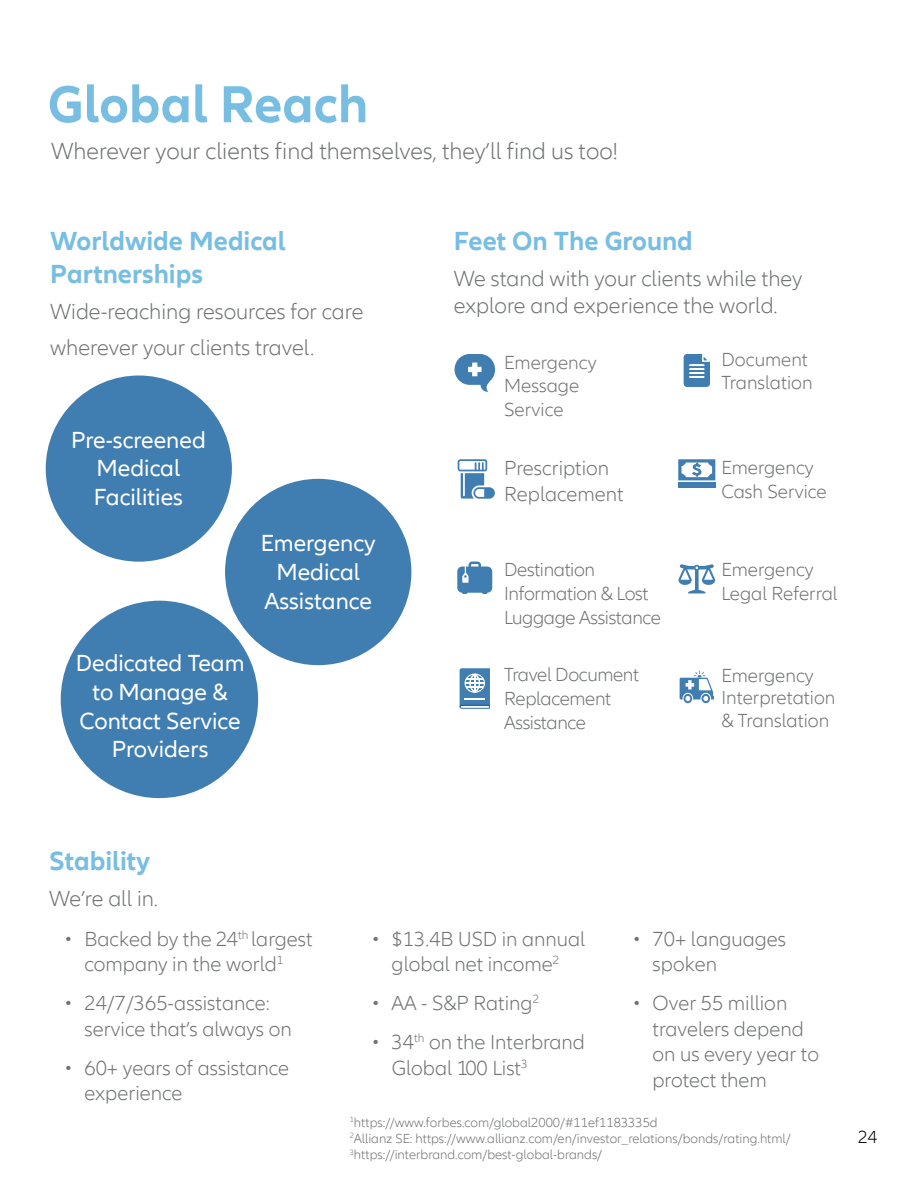
<style>
.page{position:relative;width:918px;height:1188px;background:#fff}
.page>*{position:absolute;margin:0;border:0;box-sizing:border-box;transform-origin:0 0}
.t1{font:700 54px "Allianz Neo";color:#77bee2}
.t2{font:700 27px/32.4px "Allianz Neo";color:#77bee2}
.t3{font:24px/28.8px "Allianz Neo";color:#fff;text-align:center}
.t4{font:300 24px "Allianz Neo";color:#707372}
.t5{font:300 22.5px/36px "Allianz Neo";color:#707372}
.t6{font:300 21px/25.5px "Allianz Neo";color:#707372}
.t7{font:300 19.5px/23.4px "Allianz Neo";color:#707372}
.t8{font:300 19.5px/24px "Allianz Neo";letter-spacing:-.02em;color:#707372}
.t9{font:300 18px "Allianz Neo";color:#000}
.t10{font:300 13.5px/16.2px "Allianz Neo";color:#707372}
</style>
<div class="page">
<div style="left:46px;top:375px;width:186px;height:187px;background:#407eb2;border-radius:50%"></div>
<div style="left:225px;top:479px;width:186px;height:186px;background:#407eb2;border-radius:50%"></div>
<div style="left:61px;top:601px;width:197px;height:197px;background:#407eb2;border-radius:50%"></div>
<svg style="left:455px;top:354px;width:40px;height:38px"></svg>
<svg style="left:457px;top:562px;width:35px;height:32px"></svg>
<svg style="left:680px;top:671px;width:34px;height:32px"></svg>
<svg style="left:460px;top:668px;width:30px;height:41px"></svg>
<svg style="left:678px;top:564px;width:37px;height:29px"></svg>
<hr style="left:678px;top:482px;width:37px;height:2px;background:#005399">
<hr style="left:678px;top:486px;width:37px;height:2px;background:#005399">
<svg style="left:678px;top:459px;width:37px;height:21px"></svg>
<svg style="left:458px;top:459px;width:37px;height:40px"></svg>
<svg style="left:683px;top:354px;width:27px;height:33px"></svg>
<h1 class="t1" style="left:48px;top:73px;width:322px">Global Reach</h1>
<p class="t4" style="left:51px;top:138px;width:568px">Wherever your clients find themselves, they’ll find us too!</p>
<p class="t2" style="left:50px;top:226px;width:237px">Worldwide Medical<br>Partnerships</p>
<p class="t5" style="left:50px;top:294px;width:315px">Wide-reaching resources for care wherever your clients travel.</p>
<p class="t3" style="left:71px;top:426px;width:136px">Pre-screened<br>Medical<br>Facilities</p>
<p class="t3" style="left:76px;top:649px;width:170px">Dedicated Team to Manage &amp;<br>Contact Service<br>Providers</p>
<p class="t3" style="left:261px;top:529px;width:116px">Emergency<br>Medical<br>Assistance</p>
<p class="t2" style="left:454px;top:226px;width:241px">Feet On The Ground</p>
<p class="t5" style="left:454px;top:266px;width:350px;line-height:27px">We stand with your clients while they explore and experience the world.</p>
<p class="t7" style="left:504px;top:351px;width:94px">Emergency<br>Message<br>Service</p>
<p class="t7" style="left:721px;top:348px;width:93px">Document<br>Translation</p>
<p class="t6" style="left:504px;top:456px;width:121px">Prescription<br>Replacement</p>
<p class="t8" style="left:504px;top:558px;width:158px">Destination<br>Information &amp; Lost<br>Luggage Assistance</p>
<p class="t8" style="left:504px;top:664px;width:136px">Travel Document<br>Replacement<br>Assistance</p>
<p class="t7" style="left:721px;top:457px;width:107px">Emergency<br>Cash Service</p>
<p class="t7" style="left:721px;top:559px;width:118px">Emergency<br>Legal Referral</p>
<p class="t7" style="left:721px;top:664px;width:116px;line-height:22.5px">Emergency<br>Interpretation &amp; Translation</p>
<p class="t2" style="left:49px;top:846px;width:103px">Stability</p>
<p class="t5" style="left:49px;top:881px;width:110px">We’re all in.</p>
<p class="t6" style="left:64px;top:927px;width:250px;text-align:center">• Backed by the 24<sup>th</sup> largest company in the world<sup>1</sup></p>
<p class="t6" style="left:84px;top:991px;width:209px;text-indent:-20px">• 24/7/365-assistance: service that’s always on</p>
<p class="t6" style="left:84px;top:1056px;width:206px;text-indent:-20px">• 60+ years of assistance experience</p>
<p class="t6" style="left:371px;top:927px;width:215px;text-align:center">• $13.4B USD in annual global net income<sup>2</sup></p>
<p class="t6" style="left:371px;top:991px;width:169px">• AA - S&amp;P Rating<sup>2</sup></p>
<p class="t6" style="left:392px;top:1030px;width:195px;text-indent:-20px">• 34<sup>th</sup> on the Interbrand<br>Global 100 List<sup>3</sup></p>
<p class="t6" style="left:653px;top:927px;width:135px;text-indent:-20px">• 70+ languages spoken</p>
<p class="t6" style="left:653px;top:991px;width:168px;text-indent:-20px">• Over 55 million travelers depend on us every year to protect them</p>
<p class="t10" style="left:350px;top:1115px;width:443px"><sup>1</sup>https://www.forbes.com/global2000/#11ef1183335d<br><sup>2</sup>Allianz SE: https://www.allianz.com/en/investor_relations/bonds/rating.html/<br><sup>3</sup>https://interbrand.com/best-global-brands/</p>
<p class="t9" style="left:858px;top:1127px;width:21px">24</p>
</div>
